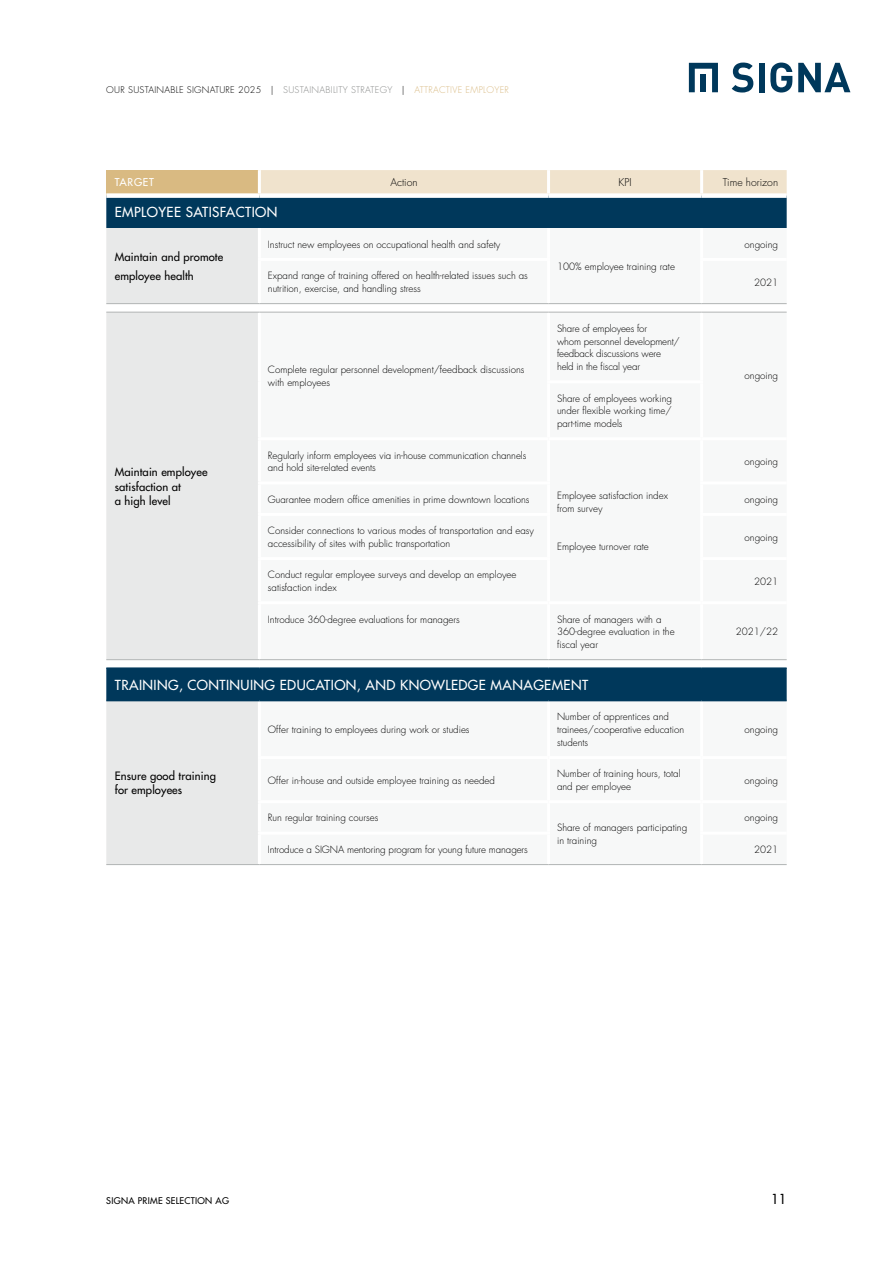
<style>
.page{position:relative;width:893px;height:1263px;background:#fff}
.page>*{position:absolute;margin:0;border:0;box-sizing:border-box;transform-origin:0 0}
.t1{font:500 13.5px "Futura Std";letter-spacing:.03em;color:#fff}
.t2{font:500 13.5px "Futura Std";color:#000}
.t3{font:500 11.25px/14.2px "Futura Std";letter-spacing:.01em;color:#000}
.t4{font:300 10.5px "Futura Std";color:#000}
.t5{font:500 10.5px "Futura Std";letter-spacing:.07em;color:#fff}
.t6{font:300 9.75px/12.8px "Futura Std";color:#000}
.t7{font:300 9px "Futura Std";letter-spacing:.03em;color:#000}
.t8{font:500 9px "Futura Std";letter-spacing:.03em;color:#000}
.s1{color:#878988}
.s2{color:#d9ba82}
</style>
<div class="page">
<svg style="left:798px;top:63px;width:52px;height:29px"></svg>
<svg style="left:770px;top:63px;width:22px;height:30px"></svg>
<div style="left:759px;top:63px;width:6px;height:29px;background:#00385b"></div>
<svg style="left:732px;top:63px;width:21px;height:30px"></svg>
<svg style="left:689px;top:63px;width:29px;height:29px"></svg>
<div style="left:106px;top:170px;width:153px;height:26px;background:#d9ba82"></div>
<div style="left:261px;top:170px;width:526px;height:23px;background:#f0e3cd"></div>
<div style="left:106px;top:198px;width:681px;height:30px;background:#00385b"></div>
<svg style="left:106px;top:228px;width:153px;height:636px;background:#dce0e2"></svg>
<svg style="left:259px;top:304px;width:528px;height:398px"></svg>
<hr style="left:548px;top:198px;width:1px;height:30px;background:#00385b">
<hr style="left:701px;top:198px;width:1px;height:30px;background:#00385b">
<hr style="left:258px;top:170px;width:3px;height:23px;background:#fff">
<hr style="left:547px;top:170px;width:3px;height:23px;background:#fff">
<hr style="left:700px;top:170px;width:3px;height:23px;background:#fff">
<hr style="left:258px;top:228px;width:3px;height:30px;background:#fff">
<hr style="left:258px;top:261px;width:3px;height:42px;background:#fff">
<hr style="left:258px;top:312px;width:3px;height:70px;background:#fff">
<hr style="left:547px;top:312px;width:3px;height:68px;background:#fff">
<hr style="left:700px;top:312px;width:3px;height:68px;background:#fff">
<hr style="left:258px;top:382px;width:3px;height:55px;background:#fff">
<hr style="left:547px;top:380px;width:156px;height:3px;background:#fff">
<hr style="left:547px;top:383px;width:3px;height:54px;background:#fff">
<hr style="left:700px;top:383px;width:3px;height:54px;background:#fff">
<hr style="left:258px;top:437px;width:291px;height:3px;background:#fff">
<hr style="left:258px;top:440px;width:3px;height:41px;background:#fff">
<hr style="left:549px;top:437px;width:153px;height:3px;background:#fff">
<hr style="left:547px;top:440px;width:3px;height:41px;background:#fff">
<hr style="left:702px;top:437px;width:85px;height:3px;background:#fff">
<hr style="left:700px;top:440px;width:3px;height:41px;background:#fff">
<hr style="left:258px;top:481px;width:292px;height:3px;background:#fff">
<hr style="left:258px;top:484px;width:3px;height:29px;background:#fff">
<hr style="left:547px;top:484px;width:3px;height:29px;background:#fff">
<hr style="left:700px;top:481px;width:87px;height:3px;background:#fff">
<hr style="left:700px;top:484px;width:3px;height:29px;background:#fff">
<hr style="left:258px;top:513px;width:292px;height:3px;background:#fff">
<hr style="left:258px;top:516px;width:3px;height:41px;background:#fff">
<hr style="left:547px;top:516px;width:3px;height:41px;background:#fff">
<hr style="left:700px;top:513px;width:87px;height:3px;background:#fff">
<hr style="left:700px;top:516px;width:3px;height:41px;background:#fff">
<hr style="left:258px;top:557px;width:292px;height:3px;background:#fff">
<hr style="left:258px;top:560px;width:3px;height:41px;background:#fff">
<hr style="left:547px;top:560px;width:3px;height:41px;background:#fff">
<hr style="left:700px;top:557px;width:87px;height:3px;background:#fff">
<hr style="left:700px;top:560px;width:3px;height:41px;background:#fff">
<hr style="left:258px;top:601px;width:291px;height:3px;background:#fff">
<hr style="left:258px;top:604px;width:3px;height:55px;background:#fff">
<hr style="left:549px;top:601px;width:153px;height:3px;background:#fff">
<hr style="left:547px;top:604px;width:3px;height:55px;background:#fff">
<hr style="left:702px;top:601px;width:85px;height:3px;background:#fff">
<hr style="left:700px;top:604px;width:3px;height:55px;background:#fff">
<svg style="left:258px;top:660px;width:3px;height:7px"></svg>
<svg style="left:547px;top:660px;width:3px;height:7px"></svg>
<svg style="left:700px;top:660px;width:3px;height:7px"></svg>
<div style="left:106px;top:193px;width:153px;height:5px;background:#fff"></div>
<hr style="left:258px;top:701px;width:3px;height:55px;background:#fff">
<hr style="left:258px;top:759px;width:3px;height:41px;background:#fff">
<hr style="left:258px;top:803px;width:3px;height:29px;background:#fff">
<hr style="left:258px;top:835px;width:3px;height:29px;background:#fff">
<hr style="left:547px;top:701px;width:3px;height:55px;background:#fff">
<hr style="left:700px;top:701px;width:3px;height:55px;background:#fff">
<hr style="left:106px;top:700px;width:153px;height:1px;background:#00385b">
<hr style="left:259px;top:700px;width:290px;height:1px;background:#00385b">
<hr style="left:549px;top:700px;width:153px;height:1px;background:#00385b">
<hr style="left:702px;top:700px;width:85px;height:1px;background:#00385b">
<hr style="left:106px;top:303px;width:153px;height:1px;background:#b1b4b4">
<hr style="left:259px;top:303px;width:290px;height:1px;background:#b1b4b4">
<hr style="left:549px;top:303px;width:153px;height:1px;background:#b1b4b4">
<hr style="left:702px;top:303px;width:85px;height:1px;background:#b1b4b4">
<hr style="left:106px;top:312px;width:153px;height:1px;background:#b1b4b4">
<hr style="left:259px;top:312px;width:290px;height:1px;background:#b1b4b4">
<hr style="left:549px;top:312px;width:153px;height:1px;background:#b1b4b4">
<hr style="left:702px;top:312px;width:85px;height:1px;background:#b1b4b4">
<hr style="left:106px;top:659px;width:153px;height:1px;background:#b1b4b4">
<hr style="left:259px;top:659px;width:290px;height:1px;background:#b1b4b4">
<hr style="left:549px;top:659px;width:153px;height:1px;background:#b1b4b4">
<hr style="left:702px;top:659px;width:85px;height:1px;background:#b1b4b4">
<hr style="left:106px;top:667px;width:153px;height:2px;background:#00385b">
<hr style="left:259px;top:667px;width:290px;height:2px;background:#00385b">
<hr style="left:549px;top:667px;width:153px;height:2px;background:#00385b">
<hr style="left:702px;top:667px;width:85px;height:2px;background:#00385b">
<hr style="left:258px;top:258px;width:292px;height:3px;background:#fff">
<hr style="left:258px;top:756px;width:291px;height:3px;background:#fff">
<hr style="left:258px;top:800px;width:291px;height:3px;background:#fff">
<hr style="left:258px;top:832px;width:292px;height:3px;background:#fff">
<hr style="left:259px;top:864px;width:290px;height:1px;background:#b1b4b4">
<hr style="left:702px;top:864px;width:85px;height:1px;background:#b1b4b4">
<hr style="left:549px;top:864px;width:153px;height:1px;background:#b1b4b4">
<hr style="left:106px;top:864px;width:153px;height:1px;background:#b1b4b4">
<p class="t7" style="left:106px;top:84px;width:404px">OUR SUSTAINABLE SIGNATURE 2025 | <span class="s1">SUSTAINABILITY STRATEGY</span> | <span class="s2">ATTRACTIVE EMPLOYER</span></p>
<p class="t5" style="left:115px;top:176px;width:41px">TARGET</p>
<p class="t4" style="left:390px;top:176px;width:29px">Action</p>
<p class="t4" style="left:618px;top:176px;width:15px">KPI</p>
<p class="t4" style="left:723px;top:176px;width:57px">Time horizon</p>
<h1 class="t1" style="left:115px;top:204px;width:164px">EMPLOYEE SATISFACTION</h1>
<p class="t3" style="left:115px;top:248px;width:110px;line-height:18.5px">Maintain and promote employee health</p>
<p class="t6" style="left:268px;top:238px;width:234px">Instruct new employees on occupational health and safety</p>
<p class="t6" style="left:745px;top:238px;width:35px">ongoing</p>
<p class="t6" style="left:557px;top:260px;width:119px">100% employee training rate</p>
<p class="t6" style="left:268px;top:270px;width:262px">Expand range of training offered on health-related issues such as nutrition, exercise, and handling stress</p>
<p class="t6" style="left:754px;top:276px;width:26px">2021</p>
<p class="t3" style="left:115px;top:465px;width:94px">Maintain employee satisfaction at<br>a high level</p>
<p class="t6" style="left:268px;top:363px;width:258px">Complete regular personnel development/feedback discussions with employees</p>
<p class="t6" style="left:268px;top:449px;width:260px">Regularly inform employees via in-house communication channels and hold site-related events</p>
<p class="t6" style="left:557px;top:322px;width:124px">Share of employees for<br>whom personnel development/ feedback discussions were held in the fiscal year</p>
<p class="t6" style="left:557px;top:392px;width:116px;text-align:justify">Share of employees working under flexible working time/ part-time models</p>
<p class="t6" style="left:745px;top:370px;width:35px">ongoing</p>
<p class="t6" style="left:745px;top:455px;width:35px">ongoing</p>
<p class="t6" style="left:557px;top:490px;width:113px">Employee satisfaction index from survey</p>
<p class="t6" style="left:557px;top:541px;width:93px">Employee turnover rate</p>
<p class="t6" style="left:268px;top:493px;width:263px">Guarantee modern office amenities in prime downtown locations</p>
<p class="t6" style="left:745px;top:493px;width:35px">ongoing</p>
<p class="t6" style="left:268px;top:524px;width:268px">Consider connections to various modes of transportation and easy accessibility of sites with public transportation</p>
<p class="t6" style="left:745px;top:531px;width:35px">ongoing</p>
<p class="t6" style="left:268px;top:569px;width:250px">Conduct regular employee surveys and develop an employee satisfaction index</p>
<p class="t6" style="left:754px;top:575px;width:26px">2021</p>
<p class="t6" style="left:268px;top:613px;width:194px">Introduce 360-degree evaluations for managers</p>
<p class="t6" style="left:557px;top:613px;width:119px">Share of managers with a<br>360-degree evaluation in the fiscal year</p>
<p class="t6" style="left:736px;top:626px;width:44px">2021/22</p>
<h1 class="t1" style="left:115px;top:676px;width:475px">TRAINING, CONTINUING EDUCATION, AND KNOWLEDGE MANAGEMENT</h1>
<p class="t6" style="left:268px;top:723px;width:203px">Offer training to employees during work or studies</p>
<p class="t6" style="left:557px;top:711px;width:129px">Number of apprentices and trainees/cooperative education students</p>
<p class="t6" style="left:745px;top:723px;width:35px">ongoing</p>
<p class="t3" style="left:115px;top:769px;width:103px">Ensure good training for employees</p>
<p class="t6" style="left:268px;top:774px;width:229px">Offer in-house and outside employee training as needed</p>
<p class="t6" style="left:557px;top:768px;width:125px">Number of training hours, total and per employee</p>
<p class="t6" style="left:745px;top:774px;width:35px">ongoing</p>
<p class="t6" style="left:268px;top:812px;width:112px">Run regular training courses</p>
<p class="t6" style="left:557px;top:821px;width:132px">Share of managers participating in training</p>
<p class="t6" style="left:745px;top:812px;width:35px">ongoing</p>
<p class="t6" style="left:268px;top:843px;width:262px">Introduce a SIGNA mentoring program for young future managers</p>
<p class="t6" style="left:754px;top:843px;width:26px">2021</p>
<p class="t8" style="left:106px;top:1195px;width:124px">SIGNA PRIME SELECTION AG</p>
<h1 class="t2" style="left:771px;top:1191px;width:17px">11</h1>
</div>
